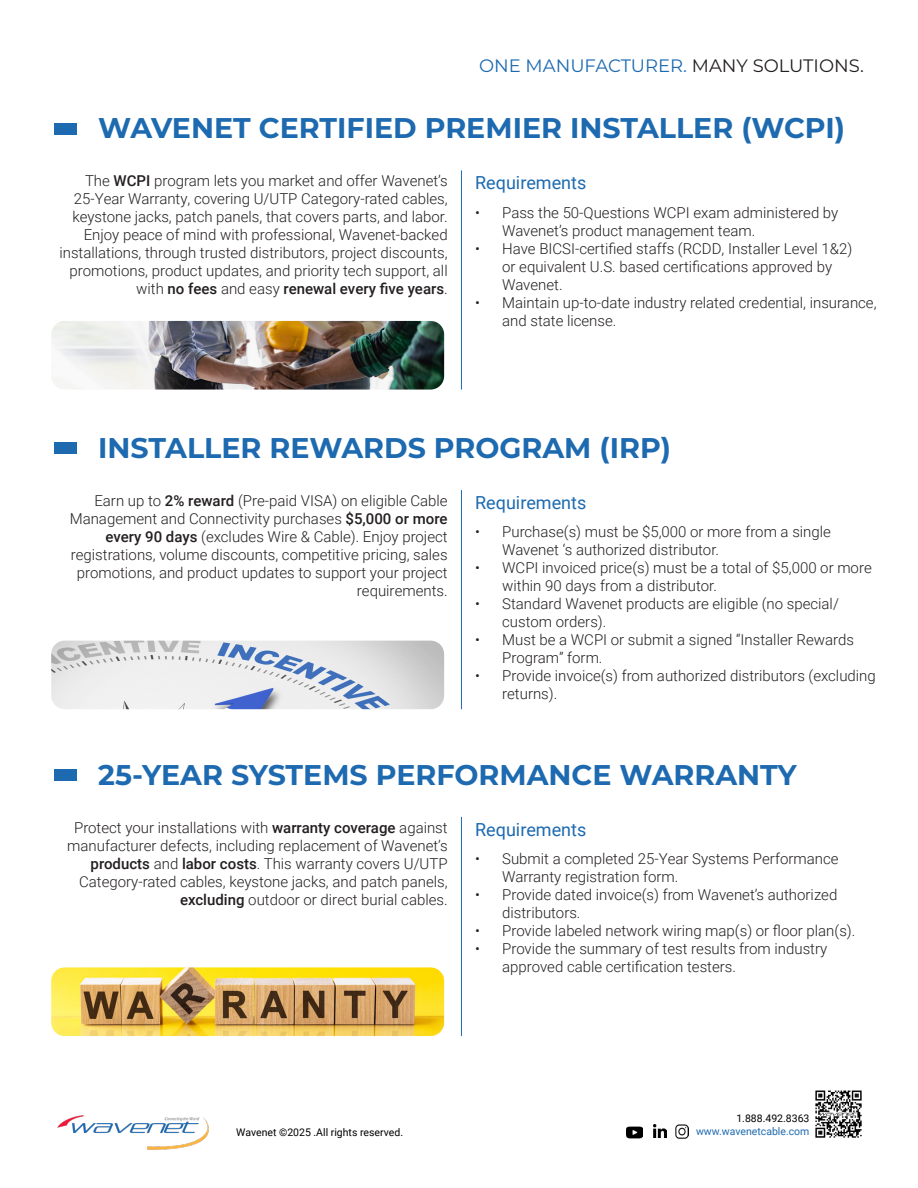
<style>
.page{position:relative;width:918px;height:1188px;background:#fff}
.page>*{position:absolute;margin:0;border:0;box-sizing:border-box;transform-origin:0 0}
.t1{font:700 28.5px "Montserrat";color:#1d6ab0}
.t2{font:18px "Roboto";color:#1d6ab0}
.t3{font:18px "Montserrat";color:#1d6ab0}
.t4{font:300 15px/18px "Roboto";color:#231f20}
.t5{font:10.5px "Roboto";color:#000}
.t6{font:10.5px "Roboto";color:#1d6ab0}
.s1{color:#231f20}
.s2{font-weight:500}
</style>
<div class="page">
<img style="left:815px;top:1090px;width:47px;height:48px">
<svg style="left:675px;top:1125px;width:13px;height:13px"></svg>
<svg style="left:653px;top:1125px;width:13px;height:12px"></svg>
<img style="left:626px;top:1126px;width:16px;height:12px">
<img style="left:57px;top:1115px;width:152px;height:35px">
<hr style="left:461px;top:170px;width:1px;height:220px;background:#1d6ab0">
<hr style="left:461px;top:490px;width:1px;height:219px;background:#1d6ab0">
<hr style="left:461px;top:817px;width:1px;height:219px;background:#1d6ab0">
<img style="left:51px;top:321px;width:393px;height:69px">
<img style="left:51px;top:641px;width:393px;height:68px">
<img style="left:51px;top:967px;width:393px;height:69px">
<div style="left:54px;top:123px;width:23px;height:12px;background:#1d6ab0"></div>
<div style="left:54px;top:442px;width:23px;height:12px;background:#1d6ab0"></div>
<div style="left:54px;top:769px;width:23px;height:12px;background:#1d6ab0"></div>
<p class="t3" style="left:479px;top:54px;width:386px">ONE MANUFACTURER. <span class="s1">MANY SOLUTIONS.</span></p>
<p class="t1" style="left:98px;top:108px;width:748px">WAVENET CERTIFIED PREMIER INSTALLER (WCPI)</p>
<p class="t4" style="left:59px;top:171px;width:390px;text-align:right">The <span class="s2">WCPI</span> program lets you market and offer Wavenet’s 25-Year Warranty, covering U/UTP Category-rated cables, keystone jacks, patch panels, that covers parts, and labor.<br>Enjoy peace of mind with professional, Wavenet-backed installations, through trusted distributors, project discounts, promotions, product updates, and priority tech support, all with <span class="s2">no fees</span> and easy <span class="s2">renewal every five years</span>.</p>
<p class="t2" style="left:475px;top:170px;width:113px">Requirements</p>
<p class="t4" style="left:502px;top:203px;width:338px;text-indent:-27px">• Pass the 50-Questions WCPI exam administered by<br>Wavenet’s product management team.</p>
<p class="t4" style="left:502px;top:239px;width:352px;text-indent:-27px">• Have BICSI-certified staffs (RCDD, Installer Level 1&amp;2) or equivalent U.S. based certifications approved by<br>Wavenet.</p>
<p class="t4" style="left:502px;top:293px;width:376px;text-indent:-27px">• Maintain up-to-date industry related credential, insurance, and state license.</p>
<p class="t1" style="left:98px;top:428px;width:574px">INSTALLER REWARDS PROGRAM (IRP)</p>
<p class="t4" style="left:94px;top:491px;width:355px">Earn up to <span class="s2">2% reward</span> (Pre-paid VISA) on eligible Cable</p>
<p class="t4" style="left:70px;top:509px;width:379px;text-align:right">Management and Connectivity purchases <span class="s2">$5,000 or more every 90 days</span> (excludes Wire &amp; Cable). Enjoy project registrations, volume discounts, competitive pricing, sales promotions, and product updates to support your project requirements.</p>
<p class="t2" style="left:475px;top:490px;width:113px">Requirements</p>
<p class="t4" style="left:502px;top:522px;width:330px;text-indent:-27px">• Purchase(s) must be $5,000 or more from a single<br>Wavenet ‘s authorized distributor.</p>
<p class="t4" style="left:502px;top:558px;width:371px;text-indent:-27px">• WCPI invoiced price(s) must be a total of $5,000 or more within 90 days from a distributor.</p>
<p class="t4" style="left:502px;top:594px;width:338px;text-indent:-27px">• Standard Wavenet products are eligible (no special/ custom orders).</p>
<p class="t4" style="left:502px;top:630px;width:353px;text-indent:-27px">• Must be a WCPI or submit a signed “Installer Rewards<br>Program” form.</p>
<p class="t4" style="left:502px;top:666px;width:375px;text-indent:-27px">• Provide invoice(s) from authorized distributors (excluding returns).</p>
<p class="t1" style="left:98px;top:754px;width:700px">25-YEAR SYSTEMS PERFORMANCE WARRANTY</p>
<p class="t4" style="left:74px;top:818px;width:375px">Protect your installations with <span class="s2">warranty coverage</span> against</p>
<p class="t4" style="left:67px;top:836px;width:382px;text-align:right">manufacturer defects, including replacement of Wavenet’s <span class="s2">products</span> and <span class="s2">labor costs</span>. This warranty covers U/UTP Category-rated cables, keystone jacks, and patch panels, <span class="s2">excluding</span> outdoor or direct burial cables.</p>
<p class="t2" style="left:475px;top:817px;width:113px">Requirements</p>
<p class="t4" style="left:502px;top:849px;width:338px;text-indent:-27px">• Submit a completed 25-Year Systems Performance<br>Warranty registration form.</p>
<p class="t4" style="left:502px;top:885px;width:337px;text-indent:-27px">• Provide dated invoice(s) from Wavenet’s authorized distributors.</p>
<p class="t4" style="left:475px;top:921px;width:382px">• Provide labeled network wiring map(s) or floor plan(s).</p>
<p class="t4" style="left:502px;top:939px;width:327px;text-indent:-27px">• Provide the summary of test results from industry approved cable certification testers.</p>
<p class="t5" style="left:236px;top:1125px;width:168px">Wavenet ©2025 .All rights reserved.</p>
<p class="t5" style="left:736px;top:1111px;width:75px">1.888.492.8363</p>
<p class="t6" style="left:696px;top:1124px;width:115px">www.wavenetcable.com</p>
</div>
